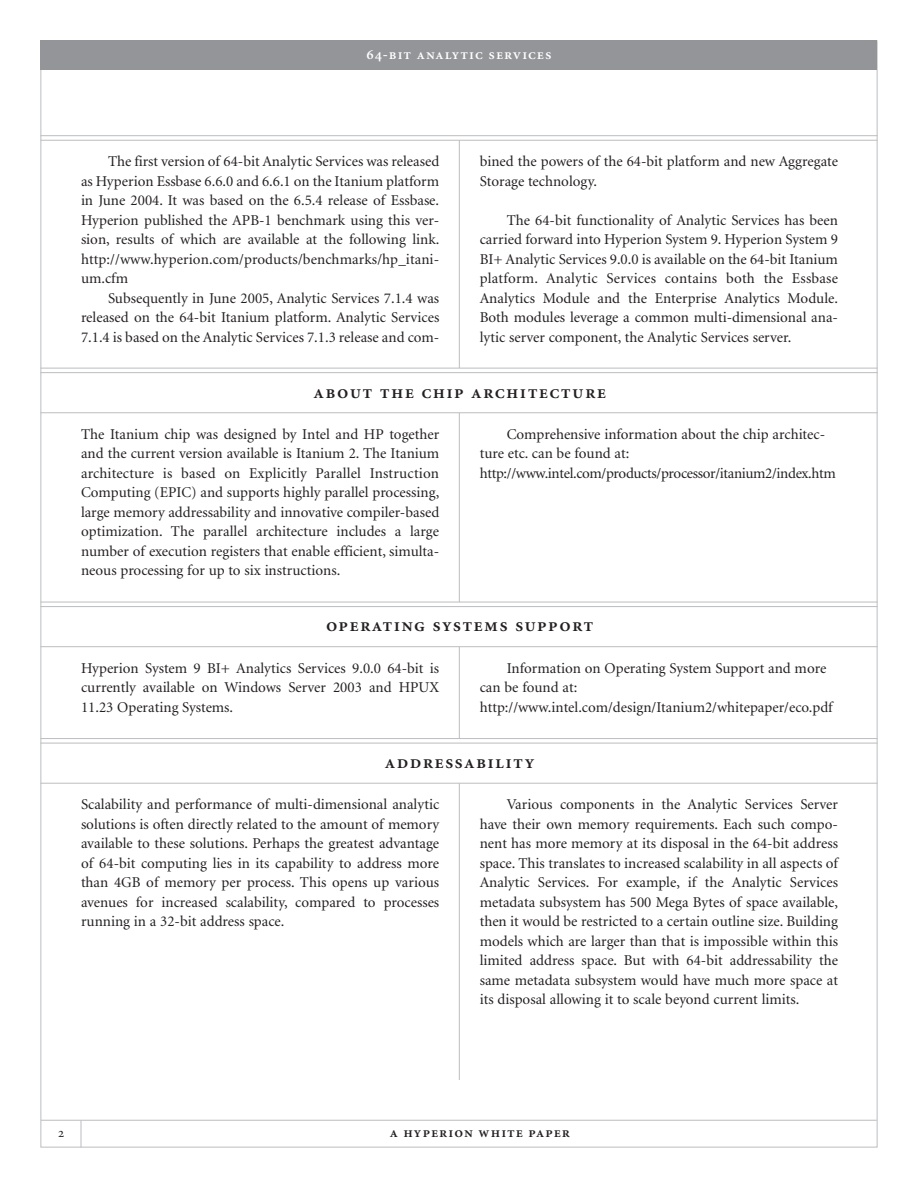
<style>
.page{position:relative;width:918px;height:1188px;background:#fff}
.page>*{position:absolute;margin:0;border:0;box-sizing:border-box;transform-origin:0 0}
.t1{font:19.5px "Minion Semibold SC";letter-spacing:.065em;color:#231f20}
.t2{font:15px/19.5px "Minion";color:#231f20;text-align:justify}
.t3{font:15px "Minion Semibold SC";letter-spacing:.065em;color:#fff}
.t4{font:15px "Minion Semibold SC";letter-spacing:.065em;color:#231f20}
.t5{font:13.5px "Minion Regular SC";color:#231f20}
</style>
<div class="page">
<hr style="left:459px;top:140px;width:1px;height:228px;background:#bcbdc0">
<hr style="left:40px;top:140px;width:837px;height:1px;background:#bcbdc0">
<hr style="left:40px;top:135px;width:837px;height:1px;background:#bcbdc0">
<hr style="left:41px;top:1120px;width:836px;height:1px;background:#bcbdc0">
<svg style="left:81px;top:1120px;width:1px;height:28px"></svg>
<div style="left:40px;top:40px;width:838px;height:30px;background:#939598"></div>
<hr style="left:40px;top:372px;width:837px;height:1px;background:#bcbdc0">
<hr style="left:40px;top:412px;width:837px;height:1px;background:#bcbdc0">
<hr style="left:40px;top:368px;width:837px;height:1px;background:#bcbdc0">
<hr style="left:459px;top:413px;width:1px;height:189px;background:#bcbdc0">
<hr style="left:40px;top:606px;width:837px;height:1px;background:#bcbdc0">
<hr style="left:40px;top:646px;width:837px;height:1px;background:#bcbdc0">
<hr style="left:40px;top:602px;width:837px;height:1px;background:#bcbdc0">
<hr style="left:459px;top:647px;width:1px;height:92px;background:#bcbdc0">
<hr style="left:40px;top:743px;width:837px;height:1px;background:#bcbdc0">
<hr style="left:40px;top:783px;width:837px;height:1px;background:#bcbdc0">
<hr style="left:40px;top:738px;width:837px;height:1px;background:#bcbdc0">
<hr style="left:459px;top:783px;width:1px;height:297px;background:#bcbdc0">
<p class="t3" style="left:367px;top:48px;width:186px">64-bit analytic services</p>
<p class="t2" style="left:81px;top:153px;width:360px;text-indent:27px">The first version of 64-bit Analytic Services was released as Hyperion Essbase 6.6.0 and 6.6.1 on the Itanium platform in June 2004. It was based on the 6.5.4 release of Essbase.<br>Hyperion published the APB-1 benchmark using this ver&shy;sion, results of which are available at the following link. http://www.hyperion.com/products/benchmarks/hp_itani&shy;um.cfm</p>
<p class="t2" style="left:81px;top:290px;width:360px;text-indent:27px">Subsequently in June 2005, Analytic Services 7.1.4 was released on the 64-bit Itanium platform. Analytic Services 7.1.4 is based on the Analytic Services 7.1.3 release and com-</p>
<p class="t2" style="left:480px;top:153px;width:360px">bined the powers of the 64-bit platform and new Aggregate<br>Storage technology.</p>
<p class="t2" style="left:480px;top:212px;width:360px;text-indent:27px">The 64-bit functionality of Analytic Services has been carried forward into Hyperion System 9. Hyperion System 9<br>BI+ Analytic Services 9.0.0 is available on the 64-bit Itanium platform. Analytic Services contains both the Essbase Analytics Module and the Enterprise Analytics Module.<br>Both modules leverage a common multi-dimensional ana&shy;lytic server component, the Analytic Services server.</p>
<h1 class="t1" style="left:314px;top:384px;width:294px">about the chip architecture</h1>
<p class="t2" style="left:81px;top:425px;width:360px">The Itanium chip was designed by Intel and HP together and the current version available is Itanium 2. The Itanium architecture is based on Explicitly Parallel Instruction Computing (EPIC) and supports highly parallel processing, large memory addressability and innovative compiler-based optimization. The parallel architecture includes a large number of execution registers that enable efficient, simulta&shy;neous processing for up to six instructions.</p>
<p class="t2" style="left:480px;top:425px;width:358px;text-align:left;text-indent:27px">Comprehensive information about the chip architec&shy;ture etc. can be found at: http://www.intel.com/products/processor/itanium2/index.htm</p>
<h1 class="t1" style="left:326px;top:618px;width:269px">operating systems support</h1>
<p class="t2" style="left:81px;top:659px;width:360px">Hyperion System 9 BI+ Analytics Services 9.0.0 64-bit is currently available on Windows Server 2003 and HPUX 11.23 Operating Systems.</p>
<p class="t2" style="left:480px;top:659px;width:355px;text-align:left;text-indent:27px">Information on Operating System Support and more can be found at: http://www.intel.com/design/Itanium2/whitepaper/eco.pdf</p>
<h1 class="t1" style="left:385px;top:754px;width:151px">addressability</h1>
<p class="t2" style="left:81px;top:796px;width:360px">Scalability and performance of multi-dimensional analytic solutions is often directly related to the amount of memory available to these solutions. Perhaps the greatest advantage of 64-bit computing lies in its capability to address more than 4GB of memory per process. This opens up various avenues for increased scalability, compared to processes running in a 32-bit address space.</p>
<p class="t2" style="left:480px;top:796px;width:360px;text-indent:27px">Various components in the Analytic Services Server have their own memory requirements. Each such compo&shy;nent has more memory at its disposal in the 64-bit address space. This translates to increased scalability in all aspects of Analytic Services. For example, if the Analytic Services metadata subsystem has 500 Mega Bytes of space available, then it would be restricted to a certain outline size. Building models which are larger than that is impossible within this limited address space. But with 64-bit addressability the same metadata subsystem would have much more space at its disposal allowing it to scale beyond current limits.</p>
<p class="t5" style="left:58px;top:1128px;width:7px">2</p>
<p class="t4" style="left:390px;top:1127px;width:182px">a hyperion white paper</p>
</div>
